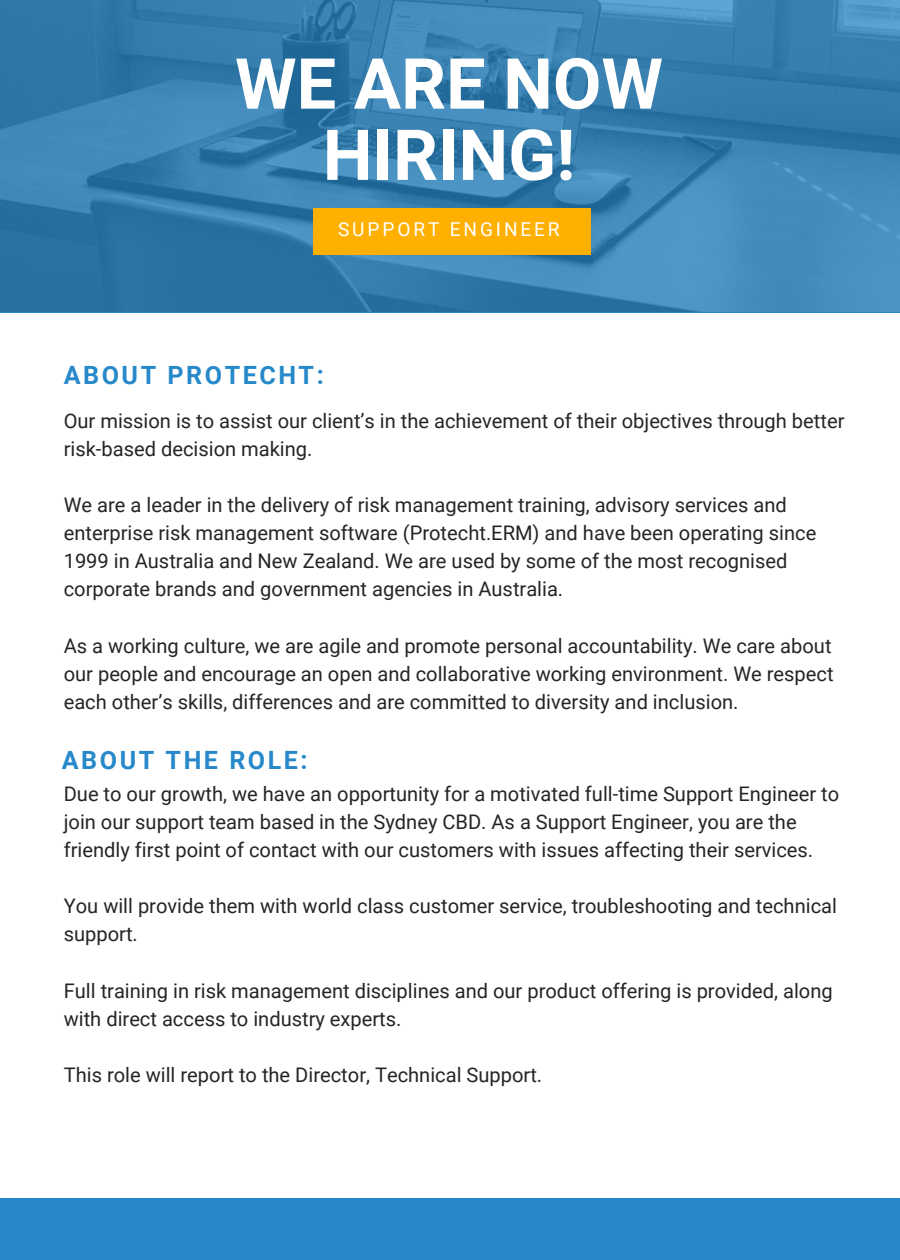
<style>
.page{position:relative;width:900px;height:1260px;background:#2789ca}
.page>*{position:absolute;margin:0;border:0;box-sizing:border-box;transform-origin:0 0}
.t1{font:700 70.5px/71.2px "Roboto";color:#fff;text-align:center}
.t2{font:700 25.25px "Roboto";letter-spacing:.1em;color:#2789ca}
.t3{font:20px/28px "Roboto";color:#252525}
.t4{font:19px "Roboto";letter-spacing:.15em;color:#fff}
</style>
<div class="page">
<div style="left:0;top:313px;width:900px;height:885px;background:#fff"></div>
<img style="left:0;top:0;width:900px;height:311px">
<div style="left:313px;top:208px;width:278px;height:47px;background:#ffb000"></div>
<h1 class="t1" style="left:235px;top:49px;width:429px">WE ARE NOW<br>HIRING!</h1>
<p class="t4" style="left:338px;top:219px;width:223px">SUPPORT ENGINEER</p>
<p class="t2" style="left:64px;top:361px;width:262px">ABOUT PROTECHT:</p>
<p class="t3" style="left:64px;top:407px;width:782px">Our mission is to assist our client’s in the achievement of their objectives through better risk-based decision making.</p>
<p class="t3" style="left:64px;top:491px;width:754px">We are a leader in the delivery of risk management training, advisory services and enterprise risk management software (Protecht.ERM) and have been operating since 1999 in Australia and New Zealand. We are used by some of the most recognised corporate brands and government agencies in Australia.</p>
<p class="t3" style="left:64px;top:632px;width:771px;text-align:justify">As a working culture, we are agile and promote personal accountability. We care about our people and encourage an open and collaborative working environment. We respect each other’s skills, differences and are committed to diversity and inclusion.</p>
<p class="t2" style="left:62px;top:745px;width:247px">ABOUT THE ROLE:</p>
<p class="t3" style="left:64px;top:780px;width:777px">Due to our growth, we have an opportunity for a motivated full-time Support Engineer to join our support team based in the Sydney CBD. As a Support Engineer, you are the friendly first point of contact with our customers with issues affecting their services.</p>
<p class="t3" style="left:64px;top:892px;width:775px">You will provide them with world class customer service, troubleshooting and technical support.</p>
<p class="t3" style="left:64px;top:977px;width:770px">Full training in risk management disciplines and our product offering is provided, along with direct access to industry experts.</p>
<p class="t3" style="left:64px;top:1061px;width:480px">This role will report to the Director, Technical Support.</p>
</div>
